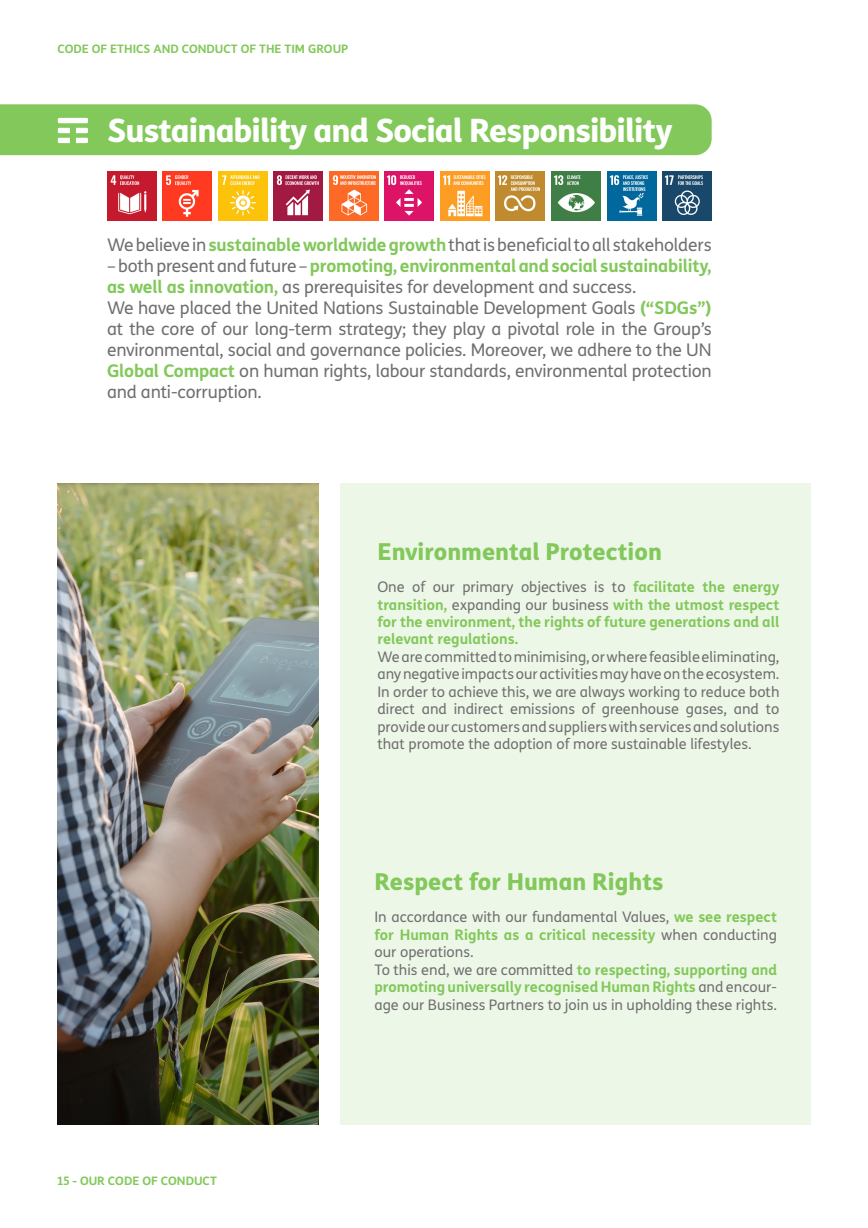
<style>
.page{position:relative;width:868px;height:1228px;background:#fff}
.page>*{position:absolute;margin:0;border:0;box-sizing:border-box;transform-origin:0 0}
.t1{font:800 32.2px "TIM Sans";letter-spacing:-.03em;color:#fff}
.t2{font:800 23.31px "TIM Sans";color:#82c85a}
.t3{font:17.46px/21px "TIM Sans";letter-spacing:-.01em;color:#706f6f}
.t4{font:14.56px/17.5px "TIM Sans";color:#706f6f}
.t5{font:700 14.56px/17.5px "TIM Sans";color:#82c85a;text-align:justify}
.t6{font:700 11.65px "TIM Sans";color:#82c85a}
.s1{font-weight:700;color:#82c85a}
.s2{font-weight:400;color:#706f6f}
</style>
<div class="page">
<div style="left:341px;top:483px;width:470px;height:641px;background:#edf7e8"></div>
<div style="left:0;top:104px;width:712px;height:51px;background:#82c85a"></div>
<img style="left:58px;top:483px;width:261px;height:641px">
<img style="left:218px;top:172px;width:49px;height:49px">
<img style="left:274px;top:172px;width:49px;height:49px">
<img style="left:329px;top:172px;width:49px;height:49px">
<img style="left:440px;top:172px;width:49px;height:49px">
<img style="left:496px;top:172px;width:49px;height:49px">
<img style="left:552px;top:172px;width:49px;height:49px">
<img style="left:607px;top:172px;width:49px;height:49px">
<img style="left:107px;top:172px;width:49px;height:49px">
<img style="left:163px;top:172px;width:49px;height:49px">
<img style="left:663px;top:172px;width:49px;height:49px">
<img style="left:385px;top:172px;width:49px;height:49px">
<p class="t6" style="left:57px;top:40px;width:293px">CODE OF ETHICS AND CONDUCT OF THE TIM GROUP</p>
<h1 class="t1" style="left:107px;top:105px;width:567px">Sustainability and Social Responsibility</h1>
<p class="t3" style="left:107px;top:234px;width:606px">We believe in <span class="s1">sustainable worldwide growth</span> that is beneficial to all stakeholders</p>
<p class="t3" style="left:107px;top:255px;width:606px">– both present and future – <span class="s1">promoting, environmental and social sustainability, as well as innovation,</span> as prerequisites for development and success.<br>We have placed the United Nations Sustainable Development Goals <span class="s1">(“SDGs”) </span>at the core of our long-term strategy; they play a pivotal role in the Group’s environmental, social and governance policies. Moreover, we adhere to the UN <span class="s1">Global Compact</span> on human rights, labour standards, environmental protection and anti-corruption.</p>
<h2 class="t2" style="left:377px;top:533px;width:286px">Environmental Protection</h2>
<p class="t5" style="left:377px;top:577px;width:404px"><span class="s2">One of our primary objectives is to</span> facilitate the energy transition, <span class="s2">expanding our business</span> with the utmost respect for the environment, the rights of future generations and all relevant regulations.</p>
<p class="t4" style="left:377px;top:648px;width:404px;text-align:justify">We are committed to minimising, or where feasible eliminating, any negative impacts our activities may have on the ecosystem.<br>In order to achieve this, we are always working to reduce both direct and indirect emissions of greenhouse gases, and to provide our customers and suppliers with services and solutions that promote the adoption of more sustainable lifestyles.</p>
<h2 class="t2" style="left:374px;top:863px;width:290px">Respect for Human Rights</h2>
<p class="t6" style="left:57px;top:1172px;width:161px">15 - OUR CODE OF CONDUCT</p>
<p class="t4" style="left:374px;top:908px;width:404px">In accordance with our fundamental Values, <span class="s1">we see respect for Human Rights as a critical necessity</span> when conducting our operations.<br>To this end, we are committed <span class="s1">to respecting, supporting and promoting universally recognised Human Rights</span> and encour&shy;age our Business Partners to join us in upholding these rights.</p>
</div>
